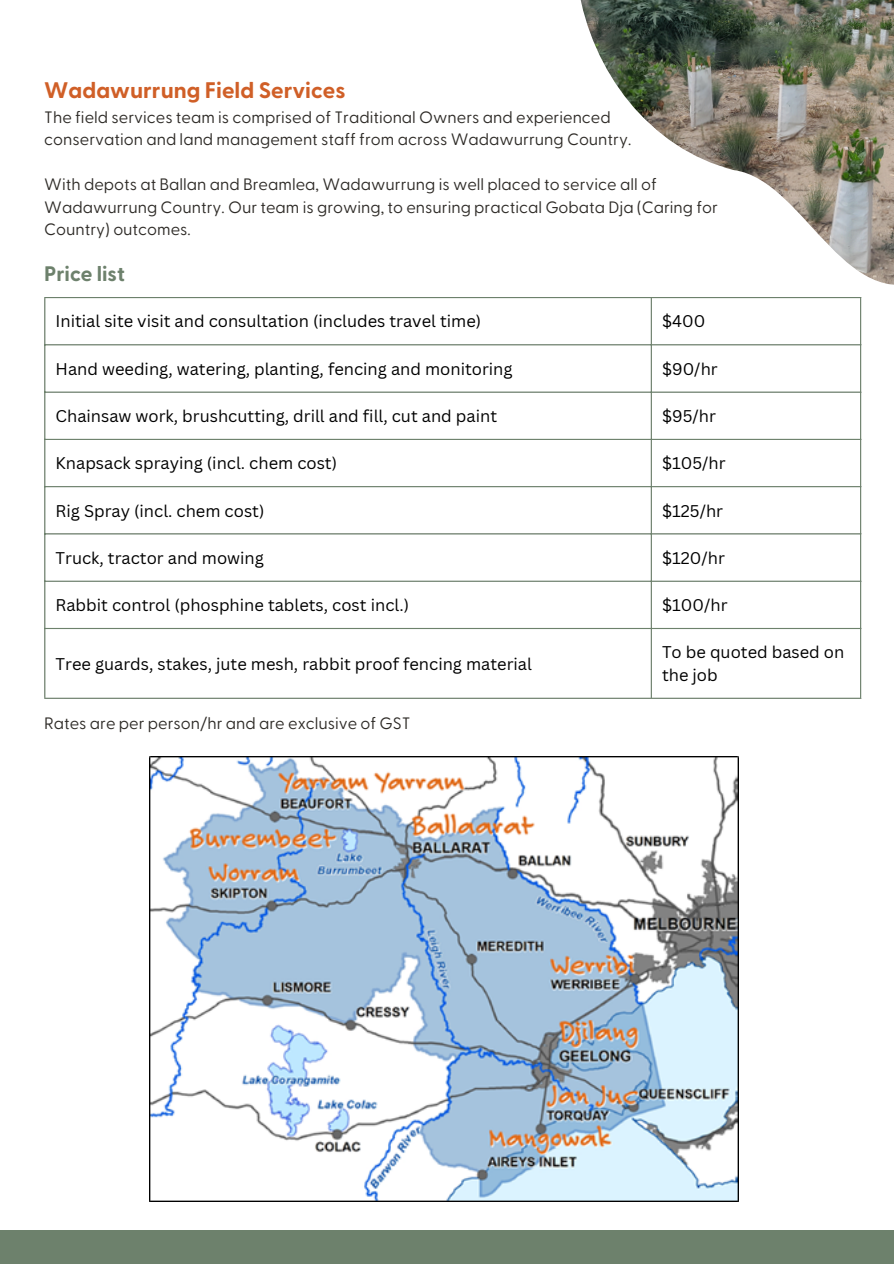
<style>
.page{position:relative;width:894px;height:1264px;background:#fff}
.page>*{position:absolute;margin:0;border:0;box-sizing:border-box;transform-origin:0 0}
.t1{font:700 22.5px "Greycliff CF";color:#d05f27}
.t2{font:700 21px "Greycliff CF";color:#6d816c}
.t3{font:16.5px/22.5px "Canva Sans";color:#000}
.t4{font:16.5px/22.5px "Greycliff CF";color:#2d2a26}
</style>
<div class="page">
<hr style="left:44px;top:298px;width:1px;height:399px;background:#6d816c">
<hr style="left:650px;top:298px;width:1px;height:399px;background:#6d816c">
<hr style="left:859px;top:298px;width:1px;height:399px;background:#6d816c">
<hr style="left:44px;top:297px;width:816px;height:1px;background:#6d816c">
<hr style="left:44px;top:344px;width:816px;height:1px;background:#6d816c">
<hr style="left:44px;top:391px;width:816px;height:1px;background:#6d816c">
<hr style="left:44px;top:439px;width:816px;height:1px;background:#6d816c">
<hr style="left:44px;top:486px;width:816px;height:1px;background:#6d816c">
<hr style="left:44px;top:533px;width:816px;height:1px;background:#6d816c">
<hr style="left:44px;top:580px;width:816px;height:1px;background:#6d816c">
<hr style="left:44px;top:628px;width:816px;height:1px;background:#6d816c">
<hr style="left:44px;top:697px;width:816px;height:1px;background:#6d816c">
<img style="left:580px;top:0;width:313px;height:285px">
<div style="left:0;top:1230px;width:893px;height:33px;background:#6d816c"></div>
<img style="left:149px;top:756px;width:589px;height:445px">
<p class="t1" style="left:44px;top:76px;width:302px">Wadawurrung Field Services</p>
<p class="t4" style="left:44px;top:106px;width:568px">The field services team is comprised of Traditional Owners and experienced</p>
<p class="t4" style="left:44px;top:129px;width:588px">conservation and land management staff from across Wadawurrung Country.</p>
<p class="t4" style="left:44px;top:174px;width:613px">With depots at Ballan and Breamlea, Wadawurrung is well placed to service all of</p>
<p class="t4" style="left:44px;top:196px;width:675px">Wadawurrung Country. Our team is growing, to ensuring practical Gobata Dja (Caring for<br>Country) outcomes.</p>
<p class="t2" style="left:44px;top:260px;width:82px">Price list</p>
<p class="t3" style="left:56px;top:310px;width:427px">Initial site visit and consultation (includes travel time)</p>
<p class="t3" style="left:661px;top:310px;width:45px">$400</p>
<p class="t3" style="left:56px;top:357px;width:458px">Hand weeding, watering, planting, fencing and monitoring</p>
<p class="t3" style="left:661px;top:357px;width:57px">$90/hr</p>
<p class="t3" style="left:56px;top:404px;width:443px">Chainsaw work, brushcutting, drill and fill, cut and paint</p>
<p class="t3" style="left:661px;top:404px;width:55px">$95/hr</p>
<h1 class="t3" style="left:56px;top:451px;width:283px">Knapsack spraying (incl. chem cost)</h1>
<p class="t3" style="left:661px;top:451px;width:65px">$105/hr</p>
<p class="t3" style="left:56px;top:499px;width:210px">Rig Spray (incl. chem cost)</p>
<p class="t3" style="left:661px;top:499px;width:63px">$125/hr</p>
<p class="t3" style="left:56px;top:546px;width:210px">Truck, tractor and mowing</p>
<p class="t3" style="left:661px;top:546px;width:64px">$120/hr</p>
<p class="t3" style="left:56px;top:593px;width:355px">Rabbit control (phosphine tablets, cost incl.)</p>
<p class="t3" style="left:661px;top:593px;width:67px">$100/hr</p>
<p class="t3" style="left:56px;top:652px;width:478px">Tree guards, stakes, jute mesh, rabbit proof fencing material</p>
<p class="t3" style="left:661px;top:640px;width:184px">To be quoted based on the job</p>
<p class="t4" style="left:44px;top:712px;width:367px">Rates are per person/hr and are exclusive of GST</p>
</div>
